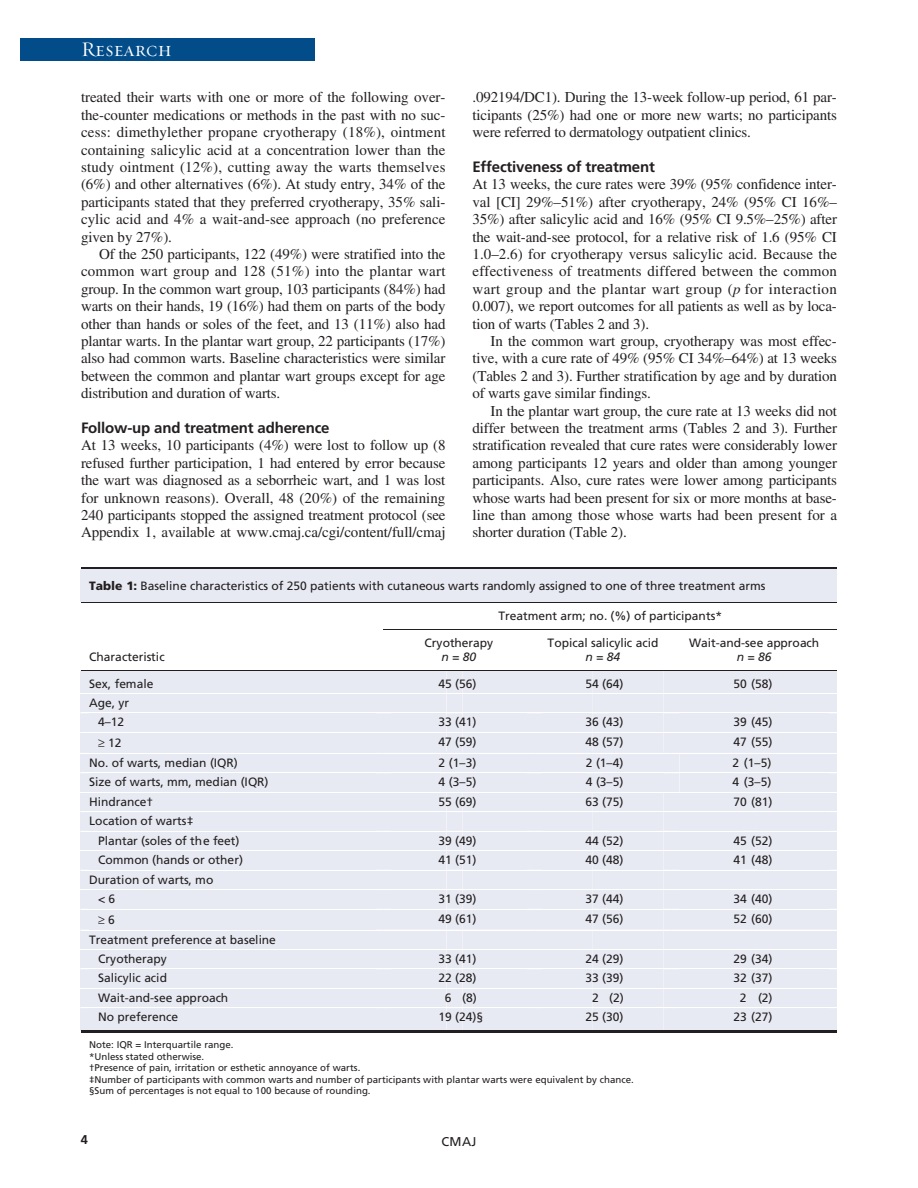
<style>
.page{position:relative;width:918px;height:1188px;background:#fff}
.page>*{position:absolute;margin:0;border:0;box-sizing:border-box;transform-origin:0 0}
.t1{font:21px "Requiem Display HTF Small Caps";letter-spacing:.005em;color:#fff}
.t2{font:15px/17.4px "Times";letter-spacing:-.01em;color:#231f20;text-align:justify}
.t3{font:700 15px "Frutiger";letter-spacing:-.01em;color:#231f20}
.t4{font:12.75px "Frutiger";color:#231f20}
.t5{font:700 12.75px "Frutiger";color:#231f20}
.t6{font:12px/19.5px "Frutiger";color:#231f20}
.t7{font:italic 12px "Frutiger";color:#231f20}
.t8{font:9.75px/11.6px "Frutiger";color:#231f20}
.s1{font-style:italic}
.s2{font-weight:900}
</style>
<div class="page">
<div style="left:20px;top:38px;width:295px;height:23px;background:#014c89"></div>
<svg style="left:80px;top:569px;width:757px;height:33px"></svg>
<div style="left:89px;top:569px;width:740px;height:33px;background:#e7eaf3"></div>
<hr style="left:81px;top:567px;width:756px;height:2px;background:#231f20">
<hr style="left:81px;top:569px;width:756px;height:1px;background:#e7eaf3">
<hr style="left:81px;top:602px;width:756px;height:1px;background:#231f20">
<hr style="left:383px;top:629px;width:454px;height:1px;background:#231f20">
<hr style="left:81px;top:670px;width:756px;height:1px;background:#231f20">
<div style="left:80px;top:671px;width:757px;height:360px;background:#e7eaf3"></div>
<div style="left:757px;top:1008px;width:72px;height:23px;background:#e7eaf3"></div>
<hr style="left:81px;top:1007px;width:756px;height:1px;background:#fff">
<hr style="left:81px;top:1031px;width:756px;height:2px;background:#231f20">
<h1 class="t1" style="left:81px;top:36px;width:92px">Research</h1>
<p class="t2" style="left:81px;top:90px;width:366px">treated their warts with one or more of the following over&shy;the-counter medications or methods in the past with no suc&shy;cess: dimethyl ether propane cryotherapy (18%), ointment containing salicylic acid at a concentration lower than the study ointment (12%), cutting away the warts themselves (6%) and other alternatives (6%). At study entry, 34% of the participants stated that they preferred cryotherapy, 35% sali&shy;cylic acid and 4% a wait-and-see approach (no preference given by 27%).</p>
<p class="t2" style="left:81px;top:247px;width:366px;text-indent:18px">Of the 250 participants, 122 (49%) were stratified into the common wart group and 128 (51%) into the plantar wart group. In the common wart group, 103 participants (84%) had warts on their hands, 19 (16%) had them on parts of the body other than hands or soles of the feet, and 13 (11%) also had plantar warts. In the plantar wart group, 22 participants (17%) also had common warts. Baseline characteristics were similar between the common and plantar wart groups except for age distribution and duration of warts.</p>
<p class="t3" style="left:81px;top:422px;width:250px">Follow-up and treatment adherence</p>
<p class="t2" style="left:81px;top:438px;width:366px">At 13 weeks, 10 participants (4%) were lost to follow up (8 refused further participation, 1 had entered by error because the wart was diagnosed as a seborrheic wart, and 1 was lost for unknown reasons). Overall, 48 (20%) of the remaining 240 participants stopped the assigned treatment protocol (see Appendix 1, available at www.cmaj.ca/cgi/content /full /cmaj</p>
<p class="t2" style="left:472px;top:90px;width:366px">.092194 /DC1). During the 13-week follow-up period, 61 par&shy;ticipants (25%) had one or more new warts; no participants were referred to dermatology outpatient clinics.</p>
<p class="t3" style="left:472px;top:161px;width:184px">Effectiveness of treatment</p>
<p class="t2" style="left:472px;top:177px;width:366px">At 13 weeks, the cure rates were 39% (95% confidence inter&shy;val [CI] 29%–51%) after cryotherapy, 24% (95% CI 16%– 35%) after salicylic acid and 16% (95% CI 9.5%–25%) after the wait-and-see protocol, for a relative risk of 1.6 (95% CI 1.0–2.6) for cryotherapy versus salicylic acid. Because the effectiveness of treatments differed between the common wart group and the plantar wart group (<span class="s1">p</span> for interaction 0.007), we report outcomes for all patients as well as by loca&shy;tion of warts (Tables 2 and 3).</p>
<p class="t2" style="left:473px;top:334px;width:366px;text-indent:18px">In the common wart group, cryotherapy was most effec&shy;tive, with a cure rate of 49% (95% CI 34%–64%) at 13 weeks (Tables 2 and 3). Further stratification by age and by duration of warts gave similar findings.</p>
<p class="t2" style="left:473px;top:403px;width:366px;text-indent:18px">In the plantar wart group, the cure rate at 13 weeks did not differ between the treatment arms (Tables 2 and 3). Further stratification revealed that cure rates were considerably lower among participants 12 years and older than among younger participants. Also, cure rates were lower among participants whose warts had been present for six or more months at base&shy;line than among those whose warts had been present for a shorter duration (Table 2).</p>
<p class="t6" style="left:89px;top:577px;width:678px"><span class="s2">Table 1:</span> Baseline characteristics of 250 patients with cutaneous warts randomly assigned to one of three treatment arms</p>
<p class="t6" style="left:498px;top:607px;width:225px">Treatment arm; no. (%) of participants*</p>
<p class="t6" style="left:89px;top:648px;width:77px">Characteristic</p>
<p class="t6" style="left:424px;top:634px;width:70px">Cryotherapy</p>
<p class="t7" style="left:442px;top:652px;width:36px">n = 80</p>
<p class="t6" style="left:548px;top:634px;width:112px">Topical salicylic acid</p>
<p class="t7" style="left:586px;top:652px;width:36px">n = 84</p>
<p class="t6" style="left:689px;top:634px;width:132px">Wait-and-see approach</p>
<p class="t7" style="left:737px;top:652px;width:36px">n = 86</p>
<p class="t6" style="left:89px;top:675px;width:66px">Sex, female</p>
<p class="t6" style="left:438px;top:675px;width:40px">45 (56)</p>
<p class="t6" style="left:585px;top:675px;width:40px">54 (64)</p>
<p class="t6" style="left:733px;top:675px;width:41px">50 (58)</p>
<p class="t6" style="left:89px;top:694px;width:42px;text-align:center">Age, yr<br>4–12</p>
<p class="t6" style="left:438px;top:713px;width:40px">33 (41)</p>
<p class="t6" style="left:585px;top:713px;width:40px">36 (43)</p>
<p class="t6" style="left:733px;top:713px;width:41px">39 (45)</p>
<p class="t6" style="left:98px;top:734px;width:25px">≥ 12</p>
<p class="t6" style="left:438px;top:733px;width:40px">47 (59)</p>
<p class="t6" style="left:585px;top:733px;width:40px">48 (57)</p>
<p class="t6" style="left:733px;top:733px;width:41px">47 (55)</p>
<p class="t6" style="left:89px;top:754px;width:150px">No. of warts, median (IQR)</p>
<p class="t6" style="left:438px;top:754px;width:39px">2 (1–3)</p>
<p class="t6" style="left:586px;top:754px;width:39px">2 (1–4)</p>
<p class="t6" style="left:733px;top:754px;width:40px">2 (1–5)</p>
<p class="t6" style="left:89px;top:773px;width:181px">Size of warts, mm, median (IQR)</p>
<p class="t6" style="left:438px;top:773px;width:39px">4 (3–5)</p>
<p class="t6" style="left:586px;top:773px;width:39px">4 (3–5)</p>
<p class="t6" style="left:733px;top:773px;width:40px">4 (3–5)</p>
<p class="t6" style="left:89px;top:793px;width:66px">Hindrance†</p>
<p class="t6" style="left:438px;top:793px;width:40px">55 (69)</p>
<p class="t6" style="left:585px;top:793px;width:40px">63 (75)</p>
<p class="t6" style="left:733px;top:793px;width:41px">70 (81)</p>
<p class="t6" style="left:98px;top:812px;width:143px;text-indent:-9px">Location of warts‡<br>Plantar (soles of the feet)</p>
<p class="t6" style="left:438px;top:832px;width:40px">39 (49)</p>
<p class="t6" style="left:585px;top:832px;width:40px">44 (52)</p>
<p class="t6" style="left:733px;top:832px;width:41px">45 (52)</p>
<p class="t6" style="left:98px;top:851px;width:146px">Common (hands or other)</p>
<p class="t6" style="left:438px;top:851px;width:40px">41 (51)</p>
<p class="t6" style="left:585px;top:851px;width:40px">40 (48)</p>
<p class="t6" style="left:733px;top:851px;width:41px">41 (48)</p>
<p class="t6" style="left:98px;top:871px;width:117px;text-indent:-9px">Duration of warts, mo &lt; 6</p>
<p class="t6" style="left:438px;top:890px;width:40px">31 (39)</p>
<p class="t6" style="left:585px;top:890px;width:40px">37 (44)</p>
<p class="t6" style="left:733px;top:890px;width:41px">34 (40)</p>
<p class="t6" style="left:98px;top:911px;width:18px">≥ 6</p>
<p class="t6" style="left:438px;top:910px;width:40px">49 (61)</p>
<p class="t6" style="left:585px;top:910px;width:40px">47 (56)</p>
<p class="t6" style="left:733px;top:910px;width:41px">52 (60)</p>
<p class="t6" style="left:98px;top:931px;width:179px;text-indent:-9px">Treatment preference at baseline<br>Cryotherapy</p>
<p class="t6" style="left:438px;top:950px;width:40px">33 (41)</p>
<p class="t6" style="left:585px;top:950px;width:40px">24 (29)</p>
<p class="t6" style="left:733px;top:950px;width:41px">29 (34)</p>
<p class="t6" style="left:98px;top:969px;width:70px">Salicylic acid</p>
<p class="t6" style="left:438px;top:969px;width:40px">22 (28)</p>
<p class="t6" style="left:585px;top:969px;width:40px">33 (39)</p>
<p class="t6" style="left:733px;top:969px;width:41px">32 (37)</p>
<p class="t6" style="left:98px;top:989px;width:132px">Wait-and-see approach</p>
<p class="t6" style="left:445px;top:989px;width:33px">6 (8)</p>
<p class="t6" style="left:592px;top:989px;width:33px">2 (2)</p>
<p class="t6" style="left:740px;top:989px;width:34px">2 (2)</p>
<p class="t6" style="left:98px;top:1008px;width:82px">No preference</p>
<p class="t6" style="left:438px;top:1008px;width:46px">19 (24)§</p>
<p class="t6" style="left:585px;top:1008px;width:40px">25 (30)</p>
<p class="t6" style="left:733px;top:1008px;width:41px">23 (27)</p>
<p class="t8" style="left:89px;top:1040px;width:546px">Note: IQR = Interquartile range.<br>*Unless stated otherwise.<br>†Presence of pain, irritation or esthetic annoyance of warts.<br>‡Number of participants with common warts and number of participants with plantar warts were equivalent by chance. §Sum of percentages is not equal to 100 because of rounding.</p>
<p class="t5" style="left:81px;top:1135px;width:9px">4</p>
<p class="t4" style="left:441px;top:1136px;width:37px">CMAJ</p>
</div>
